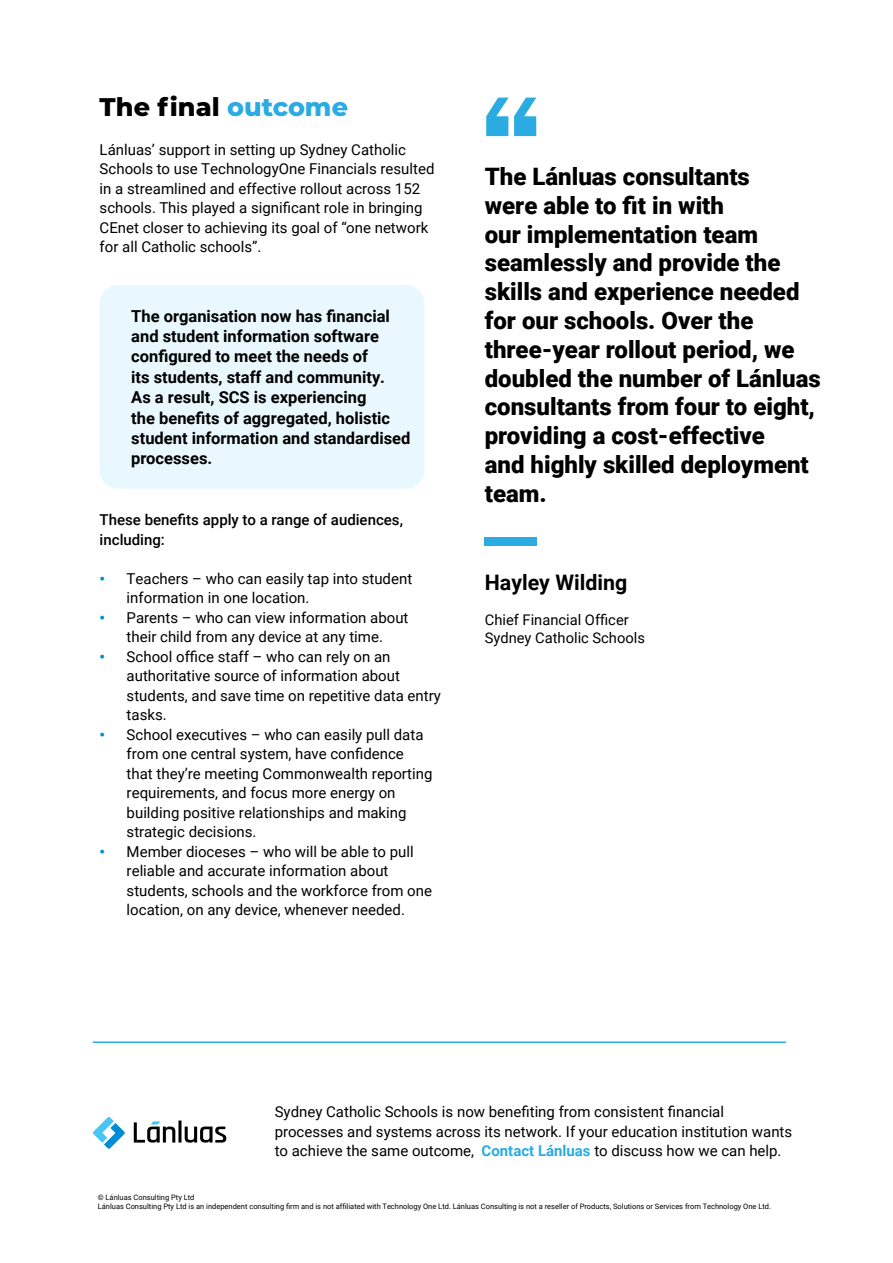
<style>
.page{position:relative;width:893px;height:1263px;background:#fff}
.page>*{position:absolute;margin:0;border:0;box-sizing:border-box;transform-origin:0 0}
.t1{font:800 25.5px "Montserrat";color:#000}
.t2{font:900 24px/28.8px "Roboto";color:#000}
.t3{font:700 21.45px "Roboto";color:#000}
.t4{font:700 16.5px/20.4px "Roboto";color:#000}
.t5{font:15px/19.5px "Roboto";color:#000}
.t6{font:500 15px/19.5px "Roboto";color:#000}
.t7{font:14.7px/18px "Roboto";color:#000}
.t8{font:7.5px/9px "Roboto";color:#000}
.s1{color:#2aabe2}
.s2{font-weight:900;color:#008cd2}
.s3{font-weight:700;color:#2aabe2}
</style>
<div class="page">
<svg style="left:93px;top:1117px;width:32px;height:32px"></svg>
<svg style="left:134px;top:1120px;width:92px;height:22px"></svg>
<hr style="left:93px;top:1041px;width:693px;height:2px;background:#2aabe2">
<svg style="left:486px;top:98px;width:50px;height:38px"></svg>
<div style="left:485px;top:537px;width:52px;height:9px;background:#2aabe2"></div>
<div style="left:100px;top:285px;width:324px;height:204px;background:#e9f7fe;border-radius:18px"></div>
<h1 class="t1" style="left:100px;top:88px;width:250px">The final <span class="s1">outcome</span></h1>
<p class="t5" style="left:100px;top:139px;width:336px">Lánluas’ support in setting up Sydney Catholic Schools to use TechnologyOne Financials resulted in a streamlined and effective rollout across 152 schools. This played a significant role in bringing CEnet closer to achieving its goal of “one network for all Catholic schools”.</p>
<p class="t4" style="left:131px;top:305px;width:281px">The organisation now has financial and student information software configured to meet the needs of<br>its students, staff and community.<br>As a result, SCS is experiencing<br>the benefits of aggregated, holistic student information and standardised processes.</p>
<p class="t6" style="left:100px;top:510px;width:305px">These benefits apply to a range of audiences, including:</p>
<p class="t5" style="left:127px;top:568px;width:287px;text-indent:-27px"><span class="s2">•</span> Teachers – who can easily tap into student information in one location.</p>
<p class="t5" style="left:100px;top:607px;width:310px;text-align:center"><span class="s2">•</span> Parents – who can view information about their child from any device at any time.</p>
<p class="t5" style="left:127px;top:646px;width:316px;text-indent:-27px"><span class="s2">•</span> School office staff – who can rely on an authoritative source of information about students, and save time on repetitive data entry tasks.</p>
<p class="t5" style="left:127px;top:724px;width:307px;text-indent:-27px"><span class="s2">•</span> School executives – who can easily pull data from one central system, have confidence that they’re meeting Commonwealth reporting requirements, and focus more energy on building positive relationships and making strategic decisions.</p>
<p class="t5" style="left:127px;top:841px;width:307px;text-indent:-27px"><span class="s2">•</span> Member dioceses – who will be able to pull reliable and accurate information about students, schools and the workforce from one location, on any device, whenever needed.</p>
<p class="t2" style="left:485px;top:161px;width:337px">The Lánluas consultants<br>were able to fit in with<br>our implementation team seamlessly and provide the skills and experience needed for our schools. Over the three-year rollout period, we doubled the number of Lánluas consultants from four to eight, providing a cost-effective<br>and highly skilled deployment team.</p>
<h3 class="t3" style="left:485px;top:568px;width:144px">Hayley Wilding</h3>
<p class="t7" style="left:485px;top:610px;width:162px">Chief Financial Officer<br>Sydney Catholic Schools</p>
<p class="t5" style="left:275px;top:1101px;width:519px">Sydney Catholic Schools is now benefiting from consistent financial processes and systems across its network. If your education institution wants to achieve the same outcome, <span class="s3">Contact Lánluas</span> to discuss how we can help.</p>
<p class="t8" style="left:98px;top:1193px;width:675px">© Lánluas Consulting Pty Ltd<br>Lánluas Consulting Pty Ltd is an independent consulting firm and is not affiliated with Technology One Ltd. Lánluas Consulting is not a reseller of Products, Solutions or Services from Technology One Ltd.</p>
</div>
